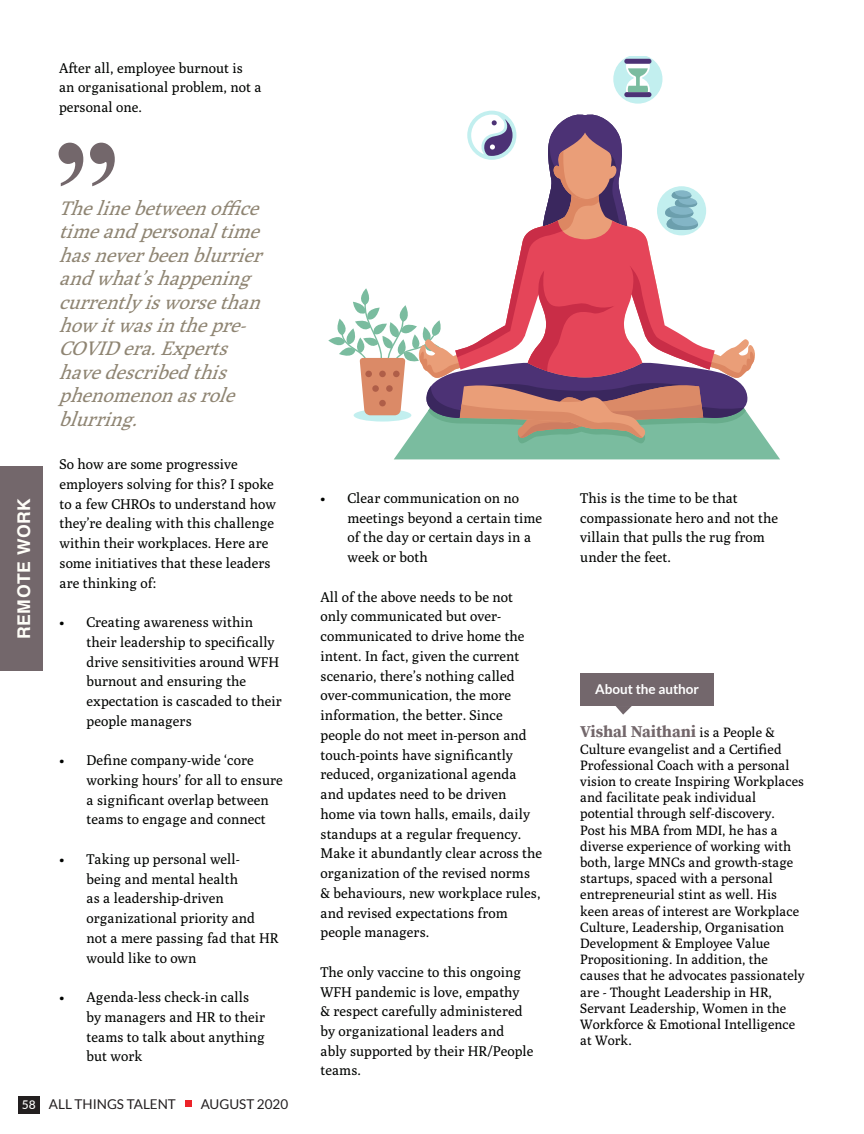
<style>
.page{position:relative;width:864px;height:1134px;background:#fff}
.page>*{position:absolute;margin:0;border:0;box-sizing:border-box;transform-origin:0 0}
.t1{font:italic 19.5px/23.4px "Poly";color:#8f8573}
.t2{font:700 17.55px "Helvetica";letter-spacing:.03em;color:#fffef8}
.t3{font:700 16.5px "Source Serif Pro";color:#73676b}
.semi_bold{font:13.95px/19.8px "Poly";color:#000300}
.t4{font:13.5px/16.2px "Poly";color:#000}
.t5{font:13.5px "Lato";color:#231f20}
.t6{font:700 13.5px "Lato";color:#fff}
.s1{font-weight:500;font-size:12px;color:#fff}
.s2{font-family:"Poly";font-weight:400;font-size:13.5px;color:#000}
</style>
<div class="page">
<div style="left:185px;top:1100px;width:7px;height:6px;background:#ec2329"></div>
<div style="left:19px;top:1096px;width:21px;height:18px;background:#231f20"></div>
<div style="left:0;top:466px;width:42px;height:204px;background:#73676b"></div>
<svg style="left:613px;top:57px;width:49px;height:47px"></svg>
<svg style="left:328px;top:111px;width:452px;height:348px"></svg>
<svg style="left:59px;top:143px;width:56px;height:43px"></svg>
<svg style="left:616px;top:706px;width:16px;height:9px"></svg>
<div style="left:580px;top:674px;width:134px;height:32px;background:#73676c"></div>
<p class="semi_bold" style="left:59px;top:58px;width:204px">After all, employee burnout is an organisational problem, not a personal one.</p>
<p class="t2" style="left:10px;top:639px;width:142px;rotate:-90deg">REMOTE WORK</p>
<p class="t1" style="left:59px;top:197px;width:212px">Thelinebetweenoffice timeandpersonaltime hasneverbeenblurrier andwhat’shappening currently isworsethan howitwasinthepre-<br>COVIDera.Experts havedescribedthis phenomenonasrole blurring.</p>
<p class="semi_bold" style="left:60px;top:454px;width:218px">So how are some progressive employers solving for this? I spoke to a few CHROs to understand how they’re dealing with this challenge within their workplaces. Here are some initiatives that these leaders are thinking of:</p>
<p class="semi_bold" style="left:87px;top:612px;width:197px;text-indent:-27px">• Creating awareness within their leadership to specifically drive sensitivities around WFH burnout and ensuring the expectation is cascaded to their people managers</p>
<p class="semi_bold" style="left:87px;top:750px;width:198px;text-indent:-27px">• Define company-wide ‘core working hours’ for all to ensure a significant overlap between teams to engage and connect</p>
<p class="semi_bold" style="left:87px;top:849px;width:194px;text-indent:-27px">• Taking up personal well-<br>being and mental health<br>as a leadership-driven organizational priority and not a mere passing fad that HR would like to own</p>
<p class="semi_bold" style="left:87px;top:987px;width:180px;text-indent:-27px">• Agenda-less check-in calls by managers and HR to their teams to talk about anything but work</p>
<p class="t5" style="left:22px;top:1096px;width:156px"><span class="s1">58</span> ALL THINGS TALENT</p>
<p class="t5" style="left:201px;top:1096px;width:89px">AUGUST 2020</p>
<p class="semi_bold" style="left:348px;top:488px;width:196px;text-indent:-27px">• Clear communication on no meetings beyond a certain time of the day or certain days in a week or both</p>
<p class="semi_bold" style="left:321px;top:587px;width:223px">All of the above needs to be not only communicated but over&shy;communicated to drive home the intent. In fact, given the current scenario, there’s nothing called over-communication, the more information, the better. Since people do not meet in-person and touch-points have significantly reduced, organizational agenda and updates need to be driven home via town halls, emails, daily standups at a regular frequency.<br>Make it abundantly clear across the organization of the revised norms &amp; behaviours, new workplace rules, and revised expectations from people managers.</p>
<p class="semi_bold" style="left:321px;top:962px;width:214px">The only vaccine to this ongoing<br>WFH pandemic is love, empathy<br>&amp; respect carefully administered by organizational leaders and ably supported by their HR/People teams.</p>
<p class="semi_bold" style="left:580px;top:488px;width:199px">This is the time to be that compassionate hero and not the villain that pulls the rug from under the feet.</p>
<p class="t6" style="left:595px;top:682px;width:105px">About the author</p>
<p class="t3" style="left:580px;top:720px;width:196px">Vishal Naithani <span class="s2">is a People &amp;</span></p>
<p class="t4" style="left:580px;top:741px;width:226px">Culture evangelist and a Certified Professional Coach with a personal vision to create Inspiring Workplaces and facilitate peak individual potential through self-discovery.<br>Post his MBA from MDI, he has a diverse experience of working with both, large MNCs and growth-stage startups, spaced with a personal entrepreneurial stint as well. His keen areas of interest are Workplace Culture, Leadership, Organisation Development &amp; Employee Value Propositioning. In addition, the causes that he advocates passionately are - Thought Leadership in HR, Servant Leadership, Women in the Workforce &amp; Emotional Intelligence at Work.</p>
</div>
